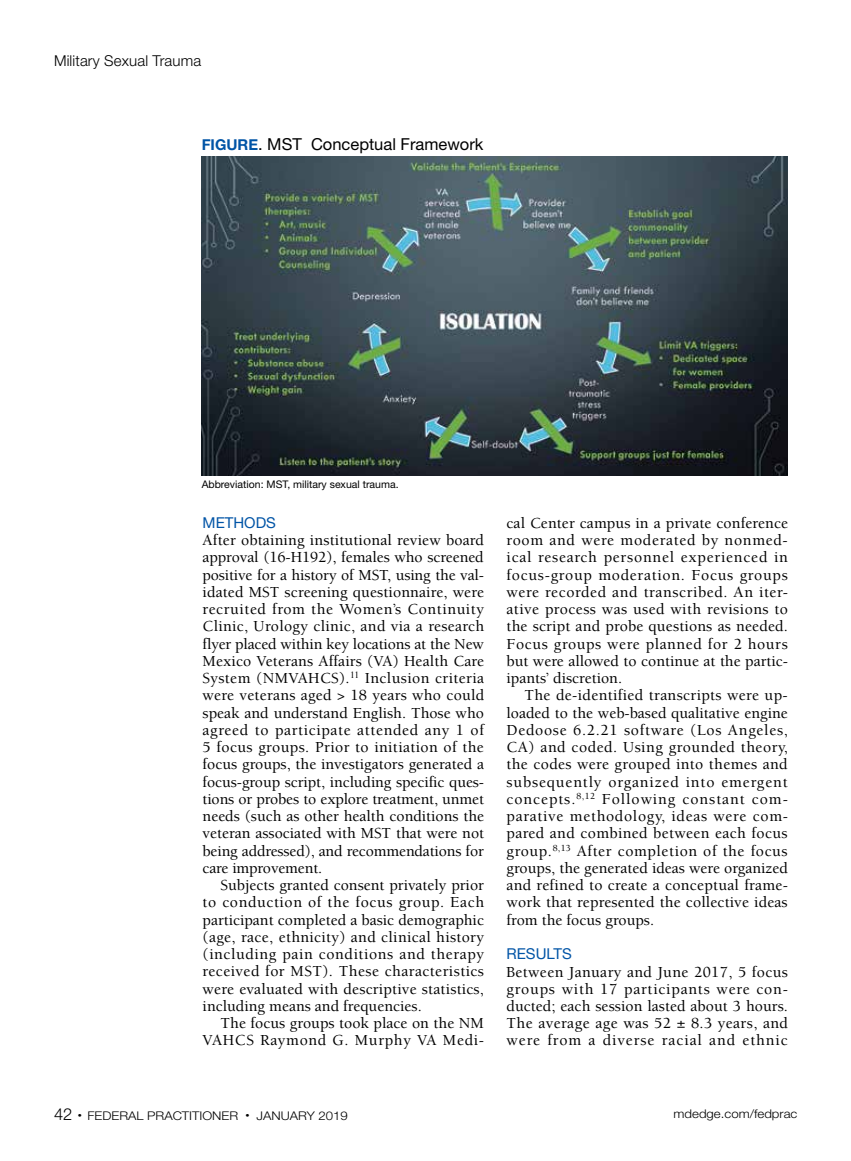
<style>
.page{position:relative;width:851px;height:1161px;background:#fff}
.page>*{position:absolute;margin:0;border:0;box-sizing:border-box;transform-origin:0 0}
.t1{font:16.5px "Helvetica Neue LT Std";color:#000}
.t2{font:500 15.75px/17.2px "Berkeley Std";color:#000;text-align:justify}
.t3{font:500 15.75px/17.2px "Berkeley Std";letter-spacing:.055em;color:#000;text-align:right}
.t4{font:300 15px "Helvetica Neue LT Std";letter-spacing:.01em;color:#000}
.t5{font:15px "Helvetica Neue LT Std";color:#0054a6}
.t6{font:300 12px "Helvetica Neue LT Std";color:#000;scale:1.1 1}
.t7{font:10.5px "Helvetica Neue LT Std";color:#000}
.s1{font-weight:700;font-size:15px;color:#0054a6}
.s2{font-size:16.5px}
</style>
<div class="page">
<img style="left:202px;top:156px;width:585px;height:320px">
<p class="t4" style="left:54px;top:52px;width:149px">Military Sexual Trauma</p>
<p class="t1" style="left:202px;top:135px;width:283px"><span class="s1">FIGURE</span>. MST Conceptual Framework</p>
<p class="t7" style="left:202px;top:478px;width:198px">Abbreviation: MST, military sexual trauma.</p>
<p class="t5" style="left:202px;top:514px;width:75px">METHODS</p>
<p class="t2" style="left:202px;top:532px;width:283px">After obtaining institutional review board approval (16-H192), females who screened positive for a history of MST, using the val&shy;idated MST screening questionnaire, were recruited from the Women’s Continuity Clinic, Urology clinic, and via a research flyer placed within key locations at the New Mexico Veterans Affairs (VA) Health Care System (NMVAHCS).<sup>11</sup> Inclusion criteria were veterans aged &gt; 18 years who could speak and understand English. Those who agreed to participate attended any 1 of 5 focus groups. Prior to initiation of the focus groups, the investigators generated a focus-group script, including specific ques&shy;tions or probes to explore treatment, unmet needs (such as other health conditions the veteran associated with MST that were not being addressed), and recommendations for care improvement.</p>
<p class="t2" style="left:203px;top:877px;width:283px;text-indent:18px">Subjects granted consent privately prior to conduction of the focus group. Each participant completed a basic demographic (age, race, ethnicity) and clinical history (including pain conditions and therapy received for MST). These characteristics were evaluated with descriptive statistics, including means and frequencies.</p>
<p class="t2" style="left:203px;top:1015px;width:283px;text-align:right">The focus groups took place on the NM<br>VAHCS Raymond G. Murphy VA Medi-</p>
<p class="t2" style="left:506px;top:515px;width:283px">cal Center campus in a private conference room and were moderated by nonmed&shy;ical research personnel experienced in focus-group moderation. Focus groups were recorded and transcribed. An iter&shy;ative process was used with revisions to the script and probe questions as needed.<br>Focus groups were planned for 2 hours but were allowed to continue at the partic&shy;ipants’ discretion.</p>
<p class="t2" style="left:506px;top:687px;width:283px;text-indent:18px">The de-identified transcripts were up&shy;loaded to the web-based qualitative engine Dedoose 6.2.21 software (Los Angeles, CA) and coded. Using grounded theory, the codes were grouped into themes and subsequently organized into emergent concepts.<sup>8,12</sup> Following constant com&shy;parative methodology, ideas were com&shy;pared and combined between each focus group.<sup>8,13</sup> After completion of the focus groups, the generated ideas were organized and refined to create a conceptual frame&shy;work that represented the collective ideas from the focus groups.</p>
<p class="t5" style="left:506px;top:945px;width:67px">RESULTS</p>
<p class="t2" style="left:506px;top:963px;width:283px">Between January and June 2017, 5 focus groups with 17 participants were con&shy;ducted; each session lasted about 3 hours.<br>The average age was 52</p>
<p class="t3" style="left:506px;top:1015px;width:283px">8.3 years, and<br>were from a diverse racial and ethnic</p>
<p class="t6" style="left:54px;top:1108px;width:269px"><span class="s2">42</span> <sup>•</sup> FEDERAL PRACTITIONER <sup>•</sup> JANUARY 2019</p>
<p class="t6" style="left:673px;top:1107px;width:114px">mdedge.com/fedprac</p>
</div>
